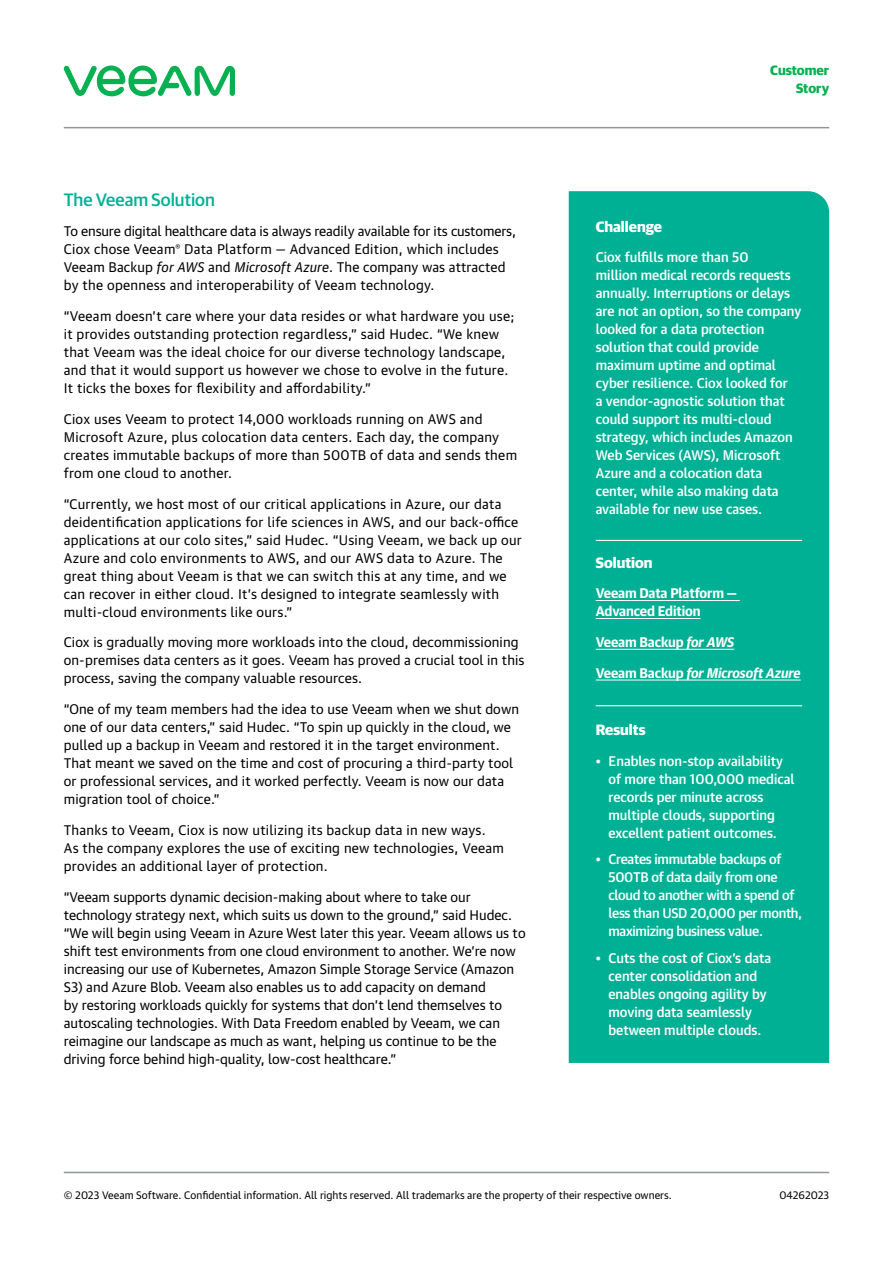
<style>
.page{position:relative;width:893px;height:1263px;background:#fff}
.page>*{position:absolute;margin:0;border:0;box-sizing:border-box;transform-origin:0 0}
.t1{font:500 18px "Guardian Sans Cy";color:#00b095}
.t2{font:700 15px "Guardian Sans Cy";color:#fff}
.t3{font:13.5px/18px "Guardian Text Sans Cy";letter-spacing:.01em;color:#000}
.t4{font:500 13.5px/18px "Guardian Text Sans Cy";color:#fff}
.t5{font:500 13.5px/18px "Guardian Text Sans Cy";letter-spacing:-.025em;color:#fff}
.t6{font:700 13.5px/18px "Guardian Text Sans Cy";letter-spacing:-.01em;color:#fff}
.t7{font:italic 700 13.5px "Guardian Text Sans Cy";letter-spacing:-.01em;color:#fff}
.t8{font:700 13.5px/18px "Guardian Sans Cy";color:#07b152;text-align:right}
.t9{font:10.5px "Guardian Text Sans Cy";color:#000}
.s1{font-family:"Guardian Text Sans Cy Regular Itali"}
.s2{font-style:italic}
.s3{font-style:normal}
</style>
<div class="page">
<hr style="left:64px;top:127px;width:765px;height:1px;background:#939598">
<hr style="left:64px;top:1172px;width:765px;height:1px;background:#939598">
<svg style="left:63px;top:65px;width:172px;height:31px"></svg>
<div style="left:569px;top:191px;width:260px;height:872px;background:#00b095"></div>
<hr style="left:596px;top:600px;width:144px;height:1px;background:#fff">
<hr style="left:596px;top:618px;width:105px;height:1px;background:#fff">
<hr style="left:596px;top:649px;width:138px;height:1px;background:#fff">
<hr style="left:596px;top:680px;width:205px;height:1px;background:#fff">
<hr style="left:596px;top:540px;width:206px;height:1px;background:#fff">
<hr style="left:596px;top:705px;width:206px;height:1px;background:#fff">
<h1 class="t1" style="left:64px;top:186px;width:153px">The Veeam Solution</h1>
<p class="t3" style="left:64px;top:221px;width:454px">To ensure digital healthcare data is always readily available for its customers, Ciox chose Veeam<sup>®</sup> Data Platform — Advanced Edition, which includes Veeam Backup <span class="s1">for AWS</span> and <span class="s1">Microsoft Azure</span>. The company was attracted by the openness and interoperability of Veeam technology.</p>
<p class="t3" style="left:64px;top:306px;width:452px">“Veeam doesn’t care where your data resides or what hardware you use; it provides outstanding protection regardless,” said Hudec. “We knew that Veeam was the ideal choice for our diverse technology landscape, and that it would support us however we chose to evolve in the future.<br>It ticks the boxes for flexibility and affordability.”</p>
<p class="t3" style="left:64px;top:409px;width:455px">Ciox uses Veeam to protect 14,000 workloads running on AWS and Microsoft Azure, plus colocation data centers. Each day, the company creates immutable backups of more than 500TB of data and sends them from one cloud to another.</p>
<p class="t3" style="left:64px;top:493px;width:460px">“Currently, we host most of our critical applications in Azure, our data deidentification applications for life sciences in AWS, and our back-office applications at our colo sites,” said Hudec. “Using Veeam, we back up our Azure and colo environments to AWS, and our AWS data to Azure. The great thing about Veeam is that we can switch this at any time, and we can recover in either cloud. It’s designed to integrate seamlessly with multi-cloud environments like ours.”</p>
<p class="t3" style="left:64px;top:632px;width:462px">Ciox is gradually moving more workloads into the cloud, decommissioning on-premises data centers as it goes. Veeam has proved a crucial tool in this process, saving the company valuable resources.</p>
<p class="t3" style="left:64px;top:699px;width:457px">“One of my team members had the idea to use Veeam when we shut down one of our data centers,” said Hudec. “To spin up quickly in the cloud, we pulled up a backup in Veeam and restored it in the target environment.<br>That meant we saved on the time and cost of procuring a third-party tool or professional services, and it worked perfectly. Veeam is now our data migration tool of choice.”</p>
<p class="t3" style="left:64px;top:820px;width:442px">Thanks to Veeam, Ciox is now utilizing its backup data in new ways.<br>As the company explores the use of exciting new technologies, Veeam provides an additional layer of protection.</p>
<p class="t3" style="left:64px;top:886px;width:463px">“Veeam supports dynamic decision-making about where to take our technology strategy next, which suits us down to the ground,” said Hudec. “We will begin using Veeam in Azure West later this year. Veeam allows us to shift test environments from one cloud environment to another. We’re now increasing our use of Kubernetes, Amazon Simple Storage Service (Amazon S3) and Azure Blob. Veeam also enables us to add capacity on demand<br>by restoring workloads quickly for systems that don’t lend themselves to autoscaling technologies. With Data Freedom enabled by Veeam, we can reimagine our landscape as much as want, helping us continue to be the driving force behind high-quality, low-cost healthcare.”</p>
<p class="t8" style="left:770px;top:60px;width:60px">Customer<br>Story</p>
<p class="t2" style="left:596px;top:215px;width:68px">Challenge</p>
<p class="t4" style="left:596px;top:247px;width:207px">Ciox fulfills more than 50<br>million medical records requests annually. Interruptions or delays are not an option, so the company looked for a data protection solution that could provide maximum uptime and optimal cyber resilience. Ciox looked for<br>a vendor-agnostic solution that could support its multi-cloud strategy, which includes Amazon<br>Web Services (AWS), Microsoft<br>Azure and a colocation data center, while also making data available for new use cases.</p>
<p class="t2" style="left:596px;top:551px;width:58px">Solution</p>
<p class="t6" style="left:596px;top:583px;width:143px">Veeam Data Platform —<br>Advanced Edition</p>
<p class="t6" style="left:596px;top:632px;width:140px">Veeam Backup <span class="s2">for AWS</span></p>
<p class="t7" style="left:596px;top:662px;width:206px"><span class="s3">Veeam Backup</span> for Microsoft Azure</p>
<p class="t2" style="left:596px;top:719px;width:51px">Results</p>
<p class="t4" style="left:608px;top:750px;width:188px;text-indent:-13px">• Enables non-stop availability of more than 100,000 medical records per minute across multiple clouds, supporting excellent patient outcomes.</p>
<p class="t5" style="left:608px;top:849px;width:195px;text-indent:-13px">• Creates immutable backups of<br>500TB of data daily from one cloud to another with a spend of less than USD 20,000 per month, maximizing business value.</p>
<p class="t4" style="left:608px;top:947px;width:164px;text-indent:-13px">• Cuts the cost of Ciox’s data center consolidation and enables ongoing agility by moving data seamlessly between multiple clouds.</p>
<p class="t9" style="left:64px;top:1186px;width:609px">© 2023 Veeam Software. Confidential information. All rights reserved. All trademarks are the property of their respective owners.</p>
<p class="t9" style="left:779px;top:1186px;width:51px">04262023</p>
</div>
